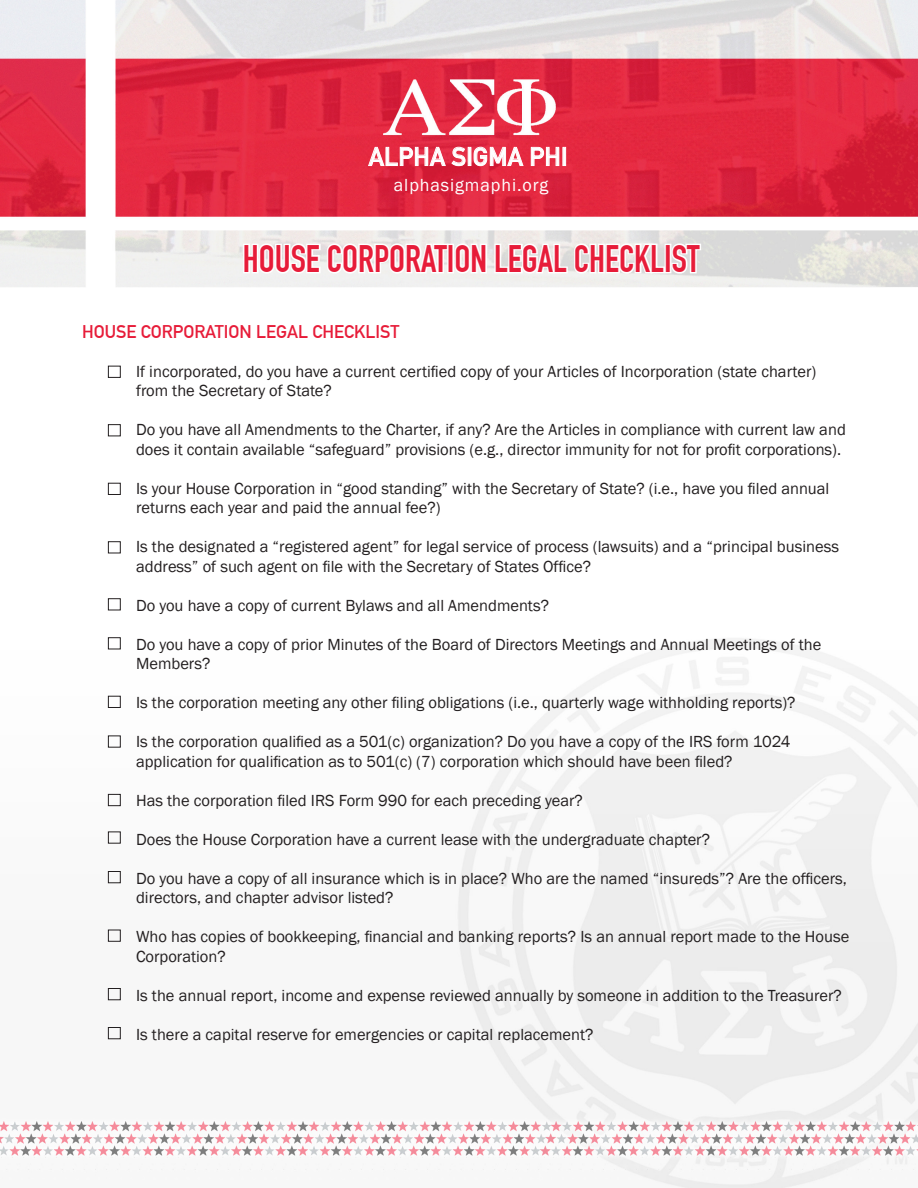
<style>
.page{position:relative;width:918px;height:1188px;background:#fff}
.page>*{position:absolute;margin:0;border:0;box-sizing:border-box;transform-origin:0 0}
.t1{font:700 37.5px "DIN Condensed";color:#e71c39}
.t2{font:700 25.5px "DIN Alternate";color:#fff}
.t3{font:700 18px "DIN Alternate";color:#e71c39}
.t4{font:18px "Franklin Gothic";letter-spacing:.05em;color:#fff}
.t5{font:16.5px "Franklin Gothic";color:#231f20}
</style>
<div class="page">
<img style="left:0;top:0;width:918px;height:1188px">
<svg style="left:368px;top:146px;width:98px;height:20px;background:#e85d6f"></svg>
<svg style="left:473px;top:146px;width:51px;height:20px"></svg>
<svg style="left:531px;top:147px;width:28px;height:19px"></svg>
<div style="left:563px;top:147px;width:3px;height:19px;border:1px solid #fff"></div>
<svg style="left:242px;top:221px;width:461px;height:58px"></svg>
<div style="left:108px;top:366px;width:13px;height:12px;border:1px solid #231f20"></div>
<div style="left:108px;top:424px;width:13px;height:12px;border:1px solid #231f20"></div>
<div style="left:108px;top:483px;width:13px;height:12px;border:1px solid #231f20"></div>
<div style="left:108px;top:541px;width:13px;height:12px;border:1px solid #231f20"></div>
<div style="left:108px;top:598px;width:13px;height:12px;border:1px solid #231f20"></div>
<div style="left:108px;top:637px;width:13px;height:12px;border:1px solid #231f20"></div>
<div style="left:108px;top:696px;width:13px;height:12px;border:1px solid #231f20"></div>
<div style="left:108px;top:736px;width:13px;height:12px;border:1px solid #231f20"></div>
<div style="left:108px;top:794px;width:13px;height:12px;border:1px solid #231f20"></div>
<div style="left:108px;top:832px;width:13px;height:12px;border:1px solid #231f20"></div>
<div style="left:108px;top:871px;width:13px;height:12px;border:1px solid #231f20"></div>
<div style="left:108px;top:930px;width:13px;height:12px;border:1px solid #231f20"></div>
<div style="left:108px;top:988px;width:13px;height:12px;border:1px solid #231f20"></div>
<div style="left:108px;top:1027px;width:13px;height:12px;border:1px solid #231f20"></div>
<p class="t2" style="left:369px;top:137px;width:201px">ALPHA SIGMA PHI</p>
<p class="t4" style="left:394px;top:174px;width:156px">alphasigmaphi.org</p>
<p class="t1" style="left:243px;top:237px;width:458px">HOUSE CORPORATION LEGAL CHECKLIST</p>
<p class="t3" style="left:82px;top:318px;width:319px">HOUSE CORPORATION LEGAL CHECKLIST</p>
<p class="t5" style="left:136px;top:361px;width:682px">If incorporated, do you have a current certified copy of your Articles of Incorporation (state charter)</p>
<p class="t5" style="left:136px;top:381px;width:197px">from the Secretary of State?</p>
<p class="t5" style="left:136px;top:420px;width:711px">Do you have all Amendments to the Charter, if any? Are the Articles in compliance with current law and</p>
<p class="t5" style="left:136px;top:439px;width:707px">does it contain available “safeguard” provisions (e.g., director immunity for not for profit corporations).</p>
<p class="t5" style="left:136px;top:478px;width:695px">Is your House Corporation in “good standing” with the Secretary of State? (i.e., have you filed annual</p>
<p class="t5" style="left:136px;top:498px;width:306px">returns each year and paid the annual fee?)</p>
<p class="t5" style="left:136px;top:537px;width:704px">Is the designated a “registered agent” for legal service of process (lawsuits) and a “principal business</p>
<p class="t5" style="left:136px;top:556px;width:457px">address” of such agent on file with the Secretary of States Office?</p>
<p class="t5" style="left:136px;top:595px;width:414px">Do you have a copy of current Bylaws and all Amendments?</p>
<p class="t5" style="left:136px;top:634px;width:687px">Do you have a copy of prior Minutes of the Board of Directors Meetings and Annual Meetings of the</p>
<p class="t5" style="left:136px;top:654px;width:76px">Members?</p>
<p class="t5" style="left:136px;top:693px;width:661px">Is the corporation meeting any other filing obligations (i.e., quarterly wage withholding reports)?</p>
<p class="t5" style="left:136px;top:732px;width:656px">Is the corporation qualified as a 501(c) organization? Do you have a copy of the IRS form 1024</p>
<p class="t5" style="left:136px;top:751px;width:598px">application for qualification as to 501(c) (7) corporation which should have been filed?</p>
<p class="t5" style="left:136px;top:790px;width:448px">Has the corporation filed IRS Form 990 for each preceding year?</p>
<p class="t5" style="left:136px;top:829px;width:576px">Does the House Corporation have a current lease with the undergraduate chapter?</p>
<p class="t5" style="left:136px;top:868px;width:712px">Do you have a copy of all insurance which is in place? Who are the named “insureds”? Are the officers,</p>
<p class="t5" style="left:136px;top:888px;width:259px">directors, and chapter advisor listed?</p>
<p class="t5" style="left:136px;top:927px;width:715px">Who has copies of bookkeeping, financial and banking reports? Is an annual report made to the House</p>
<p class="t5" style="left:136px;top:946px;width:91px">Corporation?</p>
<p class="t5" style="left:136px;top:985px;width:707px">Is the annual report, income and expense reviewed annually by someone in addition to the Treasurer?</p>
<p class="t5" style="left:136px;top:1024px;width:459px">Is there a capital reserve for emergencies or capital replacement?</p>
</div>
